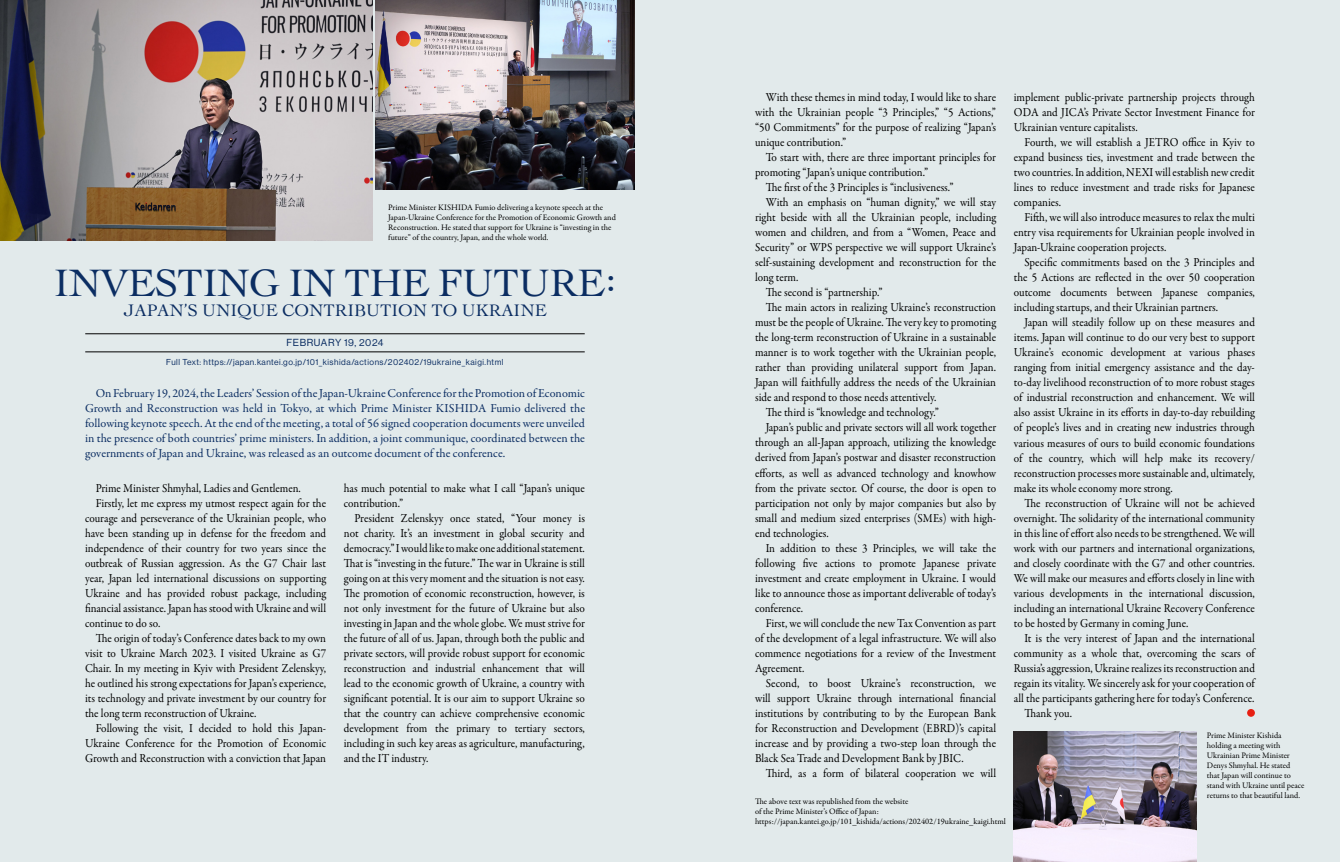
<style>
.page{position:relative;width:1340px;height:862px;background:#fff}
.page>*{position:absolute;margin:0;border:0;box-sizing:border-box;transform-origin:0 0}
.t1{font:40px "Cochin";letter-spacing:-.02em;color:#0b2d62}
.t2{font:17.5px "Cochin";color:#0b2d62}
.t3{font:12.25px/15px "Garamond Premr Pro";color:#000;text-align:justify;scale:.92 1}
.t4{font:12.25px/15px "Garamond Premr Pro";color:#0b2d62;text-align:justify}
.t5{font:10px "N Haas Grotesk DS Std 55 Rg";letter-spacing:.06em;color:#0b2d62}
.t6{font:8.5px/10px "Garamond Premr Pro";letter-spacing:-.005em;color:#000}
.t7{font:8.5px "N Haas Grotesk DS Std 55 Rg";letter-spacing:.06em;color:#0b2d62}
</style>
<div class="page">
<div style="left:0;top:0;width:1339px;height:861px;background:#e2eaeb"></div>
<img style="left:0;top:0;width:372px;height:240px">
<img style="left:376px;top:0;width:258px;height:189px">
<div style="left:1247px;top:708px;width:7px;height:8px;background:#e71f12;border-radius:50%"></div>
<hr style="left:85px;top:333px;width:499px;height:1px;background:#000">
<hr style="left:85px;top:351px;width:499px;height:1px;background:#000">
<img style="left:1013px;top:731px;width:183px;height:130px">
<p class="t6" style="left:388px;top:203px;width:229px">Prime Minister KISHIDA Fumio delivering a keynote speech at the Japan-Ukraine Conference for the Promotion of Economic Growth and Reconstruction. He stated that support for Ukraine is “investing in the future” of the country, Japan, and the whole world.</p>
<p class="t1" style="left:54px;top:255px;width:564px">INVESTING IN THE FUTURE:</p>
<p class="t2" style="left:124px;top:298px;width:424px">JAPAN’S UNIQUE CONTRIBUTION TO UKRAINE</p>
<p class="t5" style="left:286px;top:337px;width:99px">FEBRUARY 19, 2024</p>
<p class="t7" style="left:166px;top:356px;width:339px">Full Text: https://japan.kantei.go.jp/101_kishida/actions/202402/19ukraine_kaigi.html</p>
<p class="t4" style="left:85px;top:386px;width:501px;text-indent:11px">On February 19, 2024, the Leaders’ Session of the Japan-Ukraine Conference for the Promotion of Economic Growth and Reconstruction was held in Tokyo, at which Prime Minister KISHIDA Fumio delivered the following keynote speech. At the end of the meeting, a total of 56 signed cooperation documents were unveiled in the presence of both countries’ prime ministers. In addition, a joint communique, coordinated between the governments of Japan and Ukraine, was released as an outcome document of the conference.</p>
<p class="t3" style="left:96px;top:480px;width:224px">Prime Minister Shmyhal, Ladies and Gentlemen.</p>
<p class="t3" style="left:85px;top:495px;width:263px;text-indent:11px">Firstly, let me express my utmost respect again for the courage and perseverance of the Ukrainian people, who have been standing up in defense for the freedom and independence of their country for two years since the outbreak of Russian aggression. As the G7 Chair last year, Japan led international discussions on supporting Ukraine and has provided robust package, including financial assistance. Japan has stood with Ukraine and will continue to do so.</p>
<p class="t3" style="left:85px;top:630px;width:263px;text-indent:11px">The origin of today’s Conference dates back to my own visit to Ukraine March 2023. I visited Ukraine as G7<br>Chair. In my meeting in Kyiv with President Zelenskyy, he outlined his strong expectations for Japan’s experience, its technology and private investment by our country for the long term reconstruction of Ukraine.</p>
<p class="t3" style="left:85px;top:720px;width:263px;text-indent:11px">Following the visit, I decided to hold this Japan-Ukraine Conference for the Promotion of Economic Growth and Reconstruction with a conviction that Japan</p>
<p class="t3" style="left:344px;top:480px;width:263px">has much potential to make what I call “Japan’s unique contribution.”</p>
<p class="t3" style="left:344px;top:510px;width:263px;text-indent:11px">President Zelenskyy once stated, “Your money is not charity. It’s an investment in global security and democracy.” I would like to make one additional statement.<br>That is “investing in the future.” The war in Ukraine is still going on at this very moment and the situation is not easy.<br>The promotion of economic reconstruction, however, is not only investment for the future of Ukraine but also investing in Japan and the whole globe. We must strive for the future of all of us. Japan, through both the public and private sectors, will provide robust support for economic reconstruction and industrial enhancement that will lead to the economic growth of Ukraine, a country with significant potential. It is our aim to support Ukraine so that the country can achieve comprehensive economic development from the primary to tertiary sectors, including in such key areas as agriculture, manufacturing, and the IT industry.</p>
<p class="t3" style="left:755px;top:90px;width:263px;text-indent:11px">With these themes in mind today, I would like to share with the Ukrainian people “3 Principles,” “5 Actions,” “50 Commitments” for the purpose of realizing “Japan’s unique contribution.”</p>
<p class="t3" style="left:755px;top:150px;width:263px;text-indent:11px">To start with, there are three important principles for promoting “Japan’s unique contribution.”</p>
<p class="t3" style="left:765px;top:180px;width:206px">The first of the 3 Principles is “inclusiveness.”</p>
<p class="t3" style="left:755px;top:195px;width:263px;text-indent:11px">With an emphasis on “human dignity,” we will stay right beside with all the Ukrainian people, including women and children, and from a “Women, Peace and Security” or WPS perspective we will support Ukraine’s self-sustaining development and reconstruction for the long term.</p>
<p class="t3" style="left:765px;top:285px;width:129px">The second is “partnership.”</p>
<p class="t3" style="left:755px;top:300px;width:263px;text-indent:11px">The main actors in realizing Ukraine’s reconstruction must be the people of Ukraine. The very key to promoting the long-term reconstruction of Ukraine in a sustainable manner is to work together with the Ukrainian people, rather than providing unilateral support from Japan.<br>Japan will faithfully address the needs of the Ukrainian side and respond to those needs attentively.</p>
<p class="t3" style="left:765px;top:405px;width:190px">The third is “knowledge and technology.”</p>
<p class="t3" style="left:755px;top:420px;width:263px;text-indent:11px">Japan’s public and private sectors will all work together through an all-Japan approach, utilizing the knowledge derived from Japan’s postwar and disaster reconstruction efforts, as well as advanced technology and knowhow from the private sector. Of course, the door is open to participation not only by major companies but also by small and medium sized enterprises (SMEs) with high&shy;end technologies.</p>
<p class="t3" style="left:755px;top:540px;width:263px;text-indent:11px">In addition to these 3 Principles, we will take the following five actions to promote Japanese private investment and create employment in Ukraine. I would like to announce those as important deliverable of today’s conference.</p>
<p class="t3" style="left:755px;top:615px;width:263px;text-indent:11px">First, we will conclude the new Tax Convention as part of the development of a legal infrastructure. We will also commence negotiations for a review of the Investment Agreement.</p>
<p class="t3" style="left:755px;top:675px;width:263px;text-indent:11px">Second, to boost Ukraine’s reconstruction, we will support Ukraine through international financial institutions by contributing to by the European Bank for Reconstruction and Development (EBRD)’s capital increase and by providing a two-step loan through the Black Sea Trade and Development Bank by JBIC.</p>
<p class="t3" style="left:765px;top:765px;width:252px">Third, as a form of bilateral cooperation we will</p>
<p class="t3" style="left:1013px;top:90px;width:263px">implement public-private partnership projects through ODA and JICA’s Private Sector Investment Finance for Ukrainian venture capitalists.</p>
<p class="t3" style="left:1013px;top:135px;width:263px;text-indent:11px">Fourth, we will establish a JETRO office in Kyiv to expand business ties, investment and trade between the two countries. In addition, NEXI will establish new credit lines to reduce investment and trade risks for Japanese companies.</p>
<p class="t3" style="left:1013px;top:210px;width:263px;text-indent:11px">Fifth, we will also introduce measures to relax the multi entry visa requirements for Ukrainian people involved in Japan-Ukraine cooperation projects.</p>
<p class="t3" style="left:1013px;top:255px;width:263px;text-indent:11px">Specific commitments based on the 3 Principles and the 5 Actions are reflected in the over 50 cooperation outcome documents between Japanese companies, including startups, and their Ukrainian partners.</p>
<p class="t3" style="left:1013px;top:315px;width:263px;text-indent:11px">Japan will steadily follow up on these measures and items. Japan will continue to do our very best to support Ukraine’s economic development at various phases ranging from initial emergency assistance and the day&shy;to-day livelihood reconstruction of to more robust stages of industrial reconstruction and enhancement. We will also assist Ukraine in its efforts in day-to-day rebuilding of people’s lives and in creating new industries through various measures of ours to build economic foundations of the country, which will help make its recovery/ reconstruction processes more sustainable and, ultimately, make its whole economy more strong.</p>
<p class="t3" style="left:1013px;top:495px;width:263px;text-indent:11px">The reconstruction of Ukraine will not be achieved overnight. The solidarity of the international community in this line of effort also needs to be strengthened. We will work with our partners and international organizations, and closely coordinate with the G7 and other countries.<br>We will make our measures and efforts closely in line with various developments in the international discussion, including an international Ukraine Recovery Conference to be hosted by Germany in coming June.</p>
<p class="t3" style="left:1013px;top:630px;width:263px;text-indent:11px">It is the very interest of Japan and the international community as a whole that, overcoming the scars of Russia’s aggression, Ukraine realizes its reconstruction and regain its vitality. We sincerely ask for your cooperation of all the participants gathering here for today’s Conference.</p>
<p class="t3" style="left:1024px;top:705px;width:53px">Thank you.</p>
<p class="t6" style="left:1206px;top:730px;width:99px">Prime Minister Kishida holding a meeting with<br>Ukrainian Prime Minister<br>Denys Shmyhal. He stated that Japan will continue to stand with Ukraine until peace returns to that beautiful land.</p>
<p class="t6" style="left:755px;top:796px;width:155px">The above text was republished from the website</p>
<p class="t6" style="left:755px;top:806px;width:125px">of the Prime Minister’s Office of Japan:</p>
<p class="t6" style="left:755px;top:816px;width:252px">https://japan.kantei.go.jp/101_kishida/actions/202402/19ukraine_kaigi.html</p>
</div>
